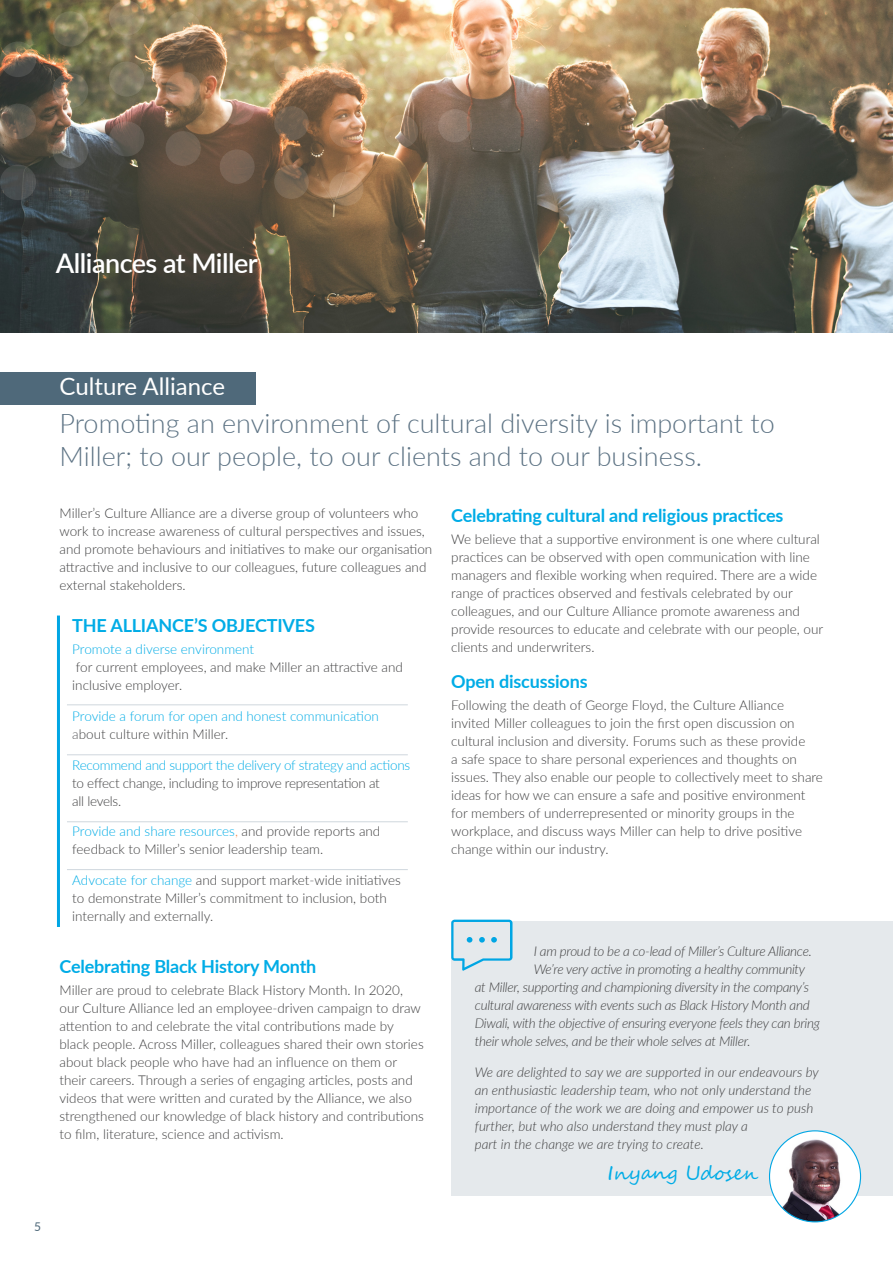
<style>
.page{position:relative;width:893px;height:1263px;background:#fff}
.page>*{position:absolute;margin:0;border:0;box-sizing:border-box;transform-origin:0 0}
.Intro_text{font:300 27px/33px "Lato";color:#5d7384}
.Heading_2{font:600 27px "Lato";letter-spacing:-.02em;color:#fff}
.Heading_2__white{font:24px "Lato";color:#fff}
.Body_copy{font:19.5px "Segoe Script";color:#00ace6}
.Heading_3{font:700 18px "Lato";letter-spacing:-.01em;color:#00ace6}
.Body_copy-2{font:300 13.5px/18px "Lato";color:#3e3e3f}
.Body_copy-3{font:italic 300 13.5px "Lato";letter-spacing:-.02em;color:#3e3e3f}
.Body_copy-4{font:italic 300 13.5px/18px "Lato";color:#3e3e3f}
.Body_copy-5{font:300 13.5px/18px "Lato";letter-spacing:-.02em;color:#3e3e3f}
.Body_copy-6{font:300 13.5px/18px "Lato";color:#00ace6}
.t1{font:12px "Lato";color:#4f697a}
.s1{color:#00ace6}
.s2{color:#5b5b5e}
.s3{color:#3e3e3f}
.s4{color:#f58544}
</style>
<div class="page">
<img style="left:0;top:0;width:893px;height:333px">
<svg style="left:0;top:42px;width:36px;height:35px"></svg>
<svg style="left:0;top:104px;width:36px;height:35px"></svg>
<div style="left:0;top:165px;width:36px;height:35px;background:#4a4d4e;border-radius:50%"></div>
<svg style="left:52px;top:11px;width:36px;height:36px"></svg>
<svg style="left:52px;top:73px;width:36px;height:35px"></svg>
<svg style="left:52px;top:133px;width:36px;height:36px"></svg>
<svg style="left:109px;top:0;width:35px;height:35px"></svg>
<svg style="left:109px;top:62px;width:35px;height:35px"></svg>
<svg style="left:109px;top:121px;width:35px;height:35px"></svg>
<svg style="left:166px;top:11px;width:35px;height:35px"></svg>
<svg style="left:220px;top:30px;width:35px;height:35px"></svg>
<svg style="left:166px;top:72px;width:35px;height:34px"></svg>
<svg style="left:220px;top:90px;width:35px;height:35px"></svg>
<div style="left:166px;top:131px;width:35px;height:35px;background:#726354;border-radius:50%"></div>
<div style="left:220px;top:149px;width:35px;height:35px;background:#796454;border-radius:50%"></div>
<svg style="left:274px;top:47px;width:35px;height:34px"></svg>
<svg style="left:329px;top:54px;width:35px;height:34px"></svg>
<svg style="left:384px;top:56px;width:34px;height:34px"></svg>
<svg style="left:438px;top:51px;width:34px;height:33px"></svg>
<svg style="left:491px;top:39px;width:33px;height:33px"></svg>
<svg style="left:540px;top:18px;width:34px;height:34px"></svg>
<svg style="left:274px;top:106px;width:35px;height:34px"></svg>
<svg style="left:329px;top:114px;width:35px;height:33px"></svg>
<svg style="left:384px;top:115px;width:34px;height:33px"></svg>
<svg style="left:438px;top:109px;width:34px;height:33px"></svg>
<svg style="left:274px;top:165px;width:35px;height:34px"></svg>
<svg style="left:329px;top:172px;width:35px;height:34px"></svg>
<div style="left:0;top:372px;width:255px;height:33px;background:#4f697a"></div>
<div style="left:451px;top:922px;width:442px;height:274px;background:#e5e9ec"></div>
<svg style="left:451px;top:920px;width:61px;height:51px"></svg>
<hr style="left:67px;top:704px;width:341px;height:1px;background:#cfd7dd">
<hr style="left:67px;top:754px;width:341px;height:1px;background:#cfd7dd">
<hr style="left:67px;top:821px;width:341px;height:1px;background:#cfd7dd">
<hr style="left:67px;top:869px;width:341px;height:1px;background:#cfd7dd">
<svg style="left:769px;top:1131px;width:91px;height:91px"></svg>
<img style="left:778px;top:1133px;width:82px;height:89px">
<hr style="left:57px;top:615px;width:3px;height:312px;background:#00a6e4">
<p class="Heading_2" style="left:56px;top:244px;width:203px">Alliances at Miller</p>
<p class="t1" style="left:34px;top:1218px;width:8px">5</p>
<p class="Heading_2__white" style="left:60px;top:369px;width:167px">Culture Alliance</p>
<p class="Intro_text" style="left:60px;top:405px;width:717px">Promoting an environment of cultural diversity is important to<br>Miller; to our people, to our clients and to our business.</p>
<p class="Body_copy-2" style="left:60px;top:503px;width:374px">Miller’s Culture Alliance are a diverse group of volunteers who work to increase awareness of cultural perspectives and issues, and promote behaviours and initiatives to make our organisation attractive and inclusive to our colleagues, future colleagues and external stakeholders.</p>
<p class="Heading_3" style="left:72px;top:612px;width:244px">THE ALLIANCE’S OBJECTIVES</p>
<p class="Body_copy-2" style="left:72px;top:640px;width:332px"><span class="s1">Promote a diverse environment<br></span>for current employees, and make Miller an attractive and inclusive employer.</p>
<p class="Body_copy-6" style="left:72px;top:706px;width:308px">Provide a forum for open and honest communication <span class="s2">a</span><span class="s3">bout culture within Miller.</span></p>
<p class="Body_copy-5" style="left:72px;top:755px;width:340px"><span class="s1">Recommend and support the delivery of strategy and actions </span>to effect change, including to improve representation at<br>all levels.</p>
<p class="Body_copy-2" style="left:72px;top:822px;width:310px"><span class="s1">Provide and share resources</span><span class="s4">,</span> and provide reports and feedback to Miller’s senior leadership team.</p>
<p class="Body_copy-2" style="left:72px;top:871px;width:330px"><span class="s1">Advocate for change</span> and support market-wide initiatives to demonstrate Miller’s commitment to inclusion, both internally and externally.</p>
<p class="Heading_3" style="left:60px;top:953px;width:258px">Celebrating Black History Month</p>
<p class="Body_copy-2" style="left:60px;top:980px;width:366px">Miller are proud to celebrate Black History Month. In 2020, our Culture Alliance led an employee-driven campaign to draw attention to and celebrate the vital contributions made by black people. Across Miller, colleagues shared their own stories about black people who have had an influence on them or their careers. Through a series of engaging articles, posts and videos that were written and curated by the Alliance, we also strengthened our knowledge of black history and contributions to film, literature, science and activism.</p>
<p class="Heading_3" style="left:451px;top:502px;width:334px">Celebrating cultural and religious practices</p>
<p class="Body_copy-2" style="left:451px;top:530px;width:373px">We believe that a supportive environment is one where cultural practices can be observed with open communication with line managers and flexible working when required. There are a wide range of practices observed and festivals celebrated by our colleagues, and our Culture Alliance promote awareness and provide resources to educate and celebrate with our people, our clients and underwriters.</p>
<p class="Heading_3" style="left:451px;top:668px;width:138px">Open discussions</p>
<p class="Body_copy-2" style="left:451px;top:695px;width:373px">Following the death of George Floyd, the Culture Alliance invited Miller colleagues to join the first open discussion on cultural inclusion and diversity. Forums such as these provide<br>a safe space to share personal experiences and thoughts on issues. They also enable our people to collectively meet to share ideas for how we can ensure a safe and positive environment for members of underrepresented or minority groups in the workplace, and discuss ways Miller can help to drive positive change within our industry.</p>
<p class="Body_copy-3" style="left:534px;top:942px;width:280px">I am proud to be a co-lead of Miller’s Culture Alliance.</p>
<p class="Body_copy-3" style="left:534px;top:960px;width:273px">We’re very active in promoting a healthy community</p>
<p class="Body_copy-3" style="left:475px;top:978px;width:336px">at Miller, supporting and championing diversity in the company’s</p>
<p class="Body_copy-3" style="left:475px;top:996px;width:336px">cultural awareness with events such as Black History Month and</p>
<p class="Body_copy-3" style="left:475px;top:1014px;width:347px">Diwali, with the objective of ensuring everyone feels they can bring</p>
<p class="Body_copy-3" style="left:475px;top:1032px;width:277px">their whole selves, and be their whole selves at Miller.</p>
<p class="Body_copy-4" style="left:475px;top:1062px;width:345px">We are delighted to say we are supported in our endeavours by an enthusiastic leadership team, who not only understand the importance of the work we are doing and empower us to push further, but who also understand they must play a<br>part in the change we are trying to create.</p>
<p class="Body_copy" style="left:607px;top:1157px;width:152px">Inyang Udosen</p>
</div>
